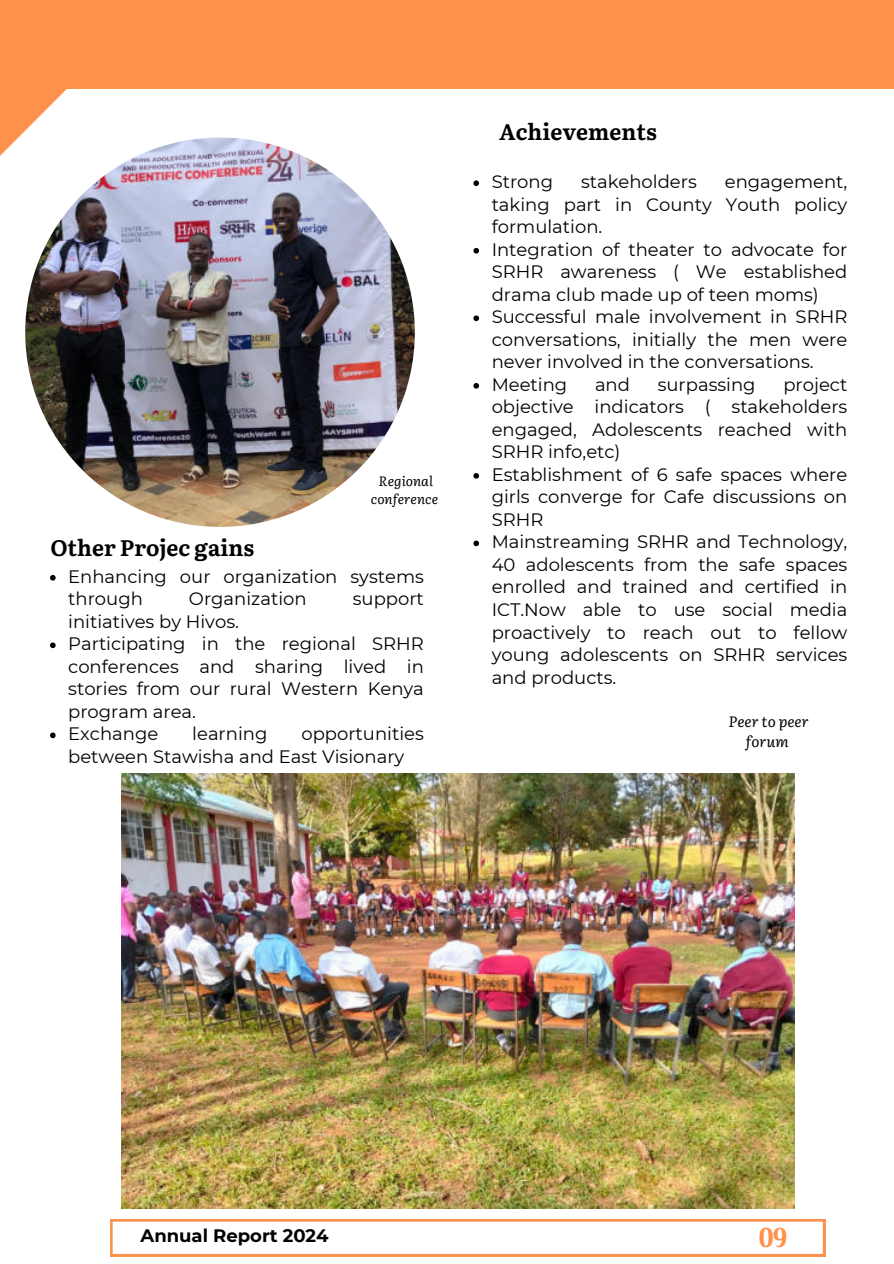
<style>
.page{position:relative;width:894px;height:1264px;background:#fff}
.page>*{position:absolute;margin:0;border:0;box-sizing:border-box;transform-origin:0 0}
.t1{font:700 30.75px "Boston Angel";color:#ff914d}
.t2{font:700 22.5px "Literata";color:#000}
.t3{font:18px/22.5px "Montserrat";color:#000}
.t4{font:700 18px "Montserrat";color:#000}
.t5{font:italic 15px/20.2px "Literata";color:#000;text-align:center}
.t6{font:italic 13.5px/18px "Literata";color:#000;text-align:center}
</style>
<div class="page">
<svg style="left:110px;top:1219px;width:714px;height:37px"></svg>
<img style="left:25px;top:137px;width:389px;height:390px;border-radius:50%">
<svg style="left:0;top:89px;width:67px;height:67px"></svg>
<div style="left:0;top:0;width:893px;height:89px;background:#ff914d"></div>
<img style="left:121px;top:773px;width:673px;height:435px">
<svg style="left:50px;top:575px;width:6px;height:5px"></svg>
<svg style="left:50px;top:642px;width:6px;height:6px"></svg>
<svg style="left:50px;top:732px;width:6px;height:6px"></svg>
<svg style="left:473px;top:180px;width:6px;height:6px"></svg>
<svg style="left:473px;top:248px;width:6px;height:5px"></svg>
<svg style="left:473px;top:315px;width:6px;height:6px"></svg>
<svg style="left:473px;top:383px;width:6px;height:5px"></svg>
<svg style="left:473px;top:473px;width:6px;height:5px"></svg>
<svg style="left:473px;top:540px;width:6px;height:6px"></svg>
<p class="t2" style="left:50px;top:530px;width:205px">Other Projec gains</p>
<p class="t6" style="left:370px;top:471px;width:69px">Regional conference</p>
<p class="t3" style="left:68px;top:564px;width:357px">Enhancing our organization systems through</p>
<p class="t3" style="left:189px;top:587px;width:119px">Organization</p>
<p class="t3" style="left:353px;top:587px;width:73px">support</p>
<p class="t3" style="left:68px;top:609px;width:357px">initiatives by Hivos.<br>Participating in the regional SRHR conferences and sharing lived in stories from our rural Western Kenya program area.<br>Exchange</p>
<p class="t3" style="left:68px;top:722px;width:357px;text-indent:233px">opportunities between Stawisha and East Visionary</p>
<p class="t3" style="left:192px;top:722px;width:77px">learning</p>
<p class="t2" style="left:499px;top:114px;width:159px">Achievements</p>
<p class="t3" style="left:491px;top:170px;width:63px">Strong</p>
<p class="t3" style="left:581px;top:170px;width:117px">stakeholders</p>
<p class="t3" style="left:491px;top:170px;width:357px;text-indent:233px">engagement, taking part in County Youth policy formulation.<br>Integration of theater to advocate for<br>SRHR awareness ( We established drama club made up of teen moms)<br>Successful male involvement in SRHR conversations, initially the men were never involved in the conversations.<br>Meeting</p>
<p class="t3" style="left:491px;top:372px;width:357px;text-indent:291px">project objective indicators ( stakeholders engaged, Adolescents reached with<br>SRHR info,etc)<br>Establishment of 6 safe spaces where girls converge for Cafe discussions on<br>SRHR<br>Mainstreaming SRHR and Technology,<br>40 adolescents from the safe spaces enrolled and trained and certified in<br>ICT.Now able to use social media proactively to reach out to fellow young adolescents on SRHR services and products.</p>
<p class="t3" style="left:595px;top:372px;width:36px">and</p>
<p class="t3" style="left:657px;top:372px;width:99px">surpassing</p>
<p class="t5" style="left:728px;top:710px;width:82px">Peer to peer forum</p>
<p class="t4" style="left:140px;top:1222px;width:189px">Annual Report 2024</p>
<h1 class="t1" style="left:758px;top:1219px;width:29px">09</h1>
</div>
